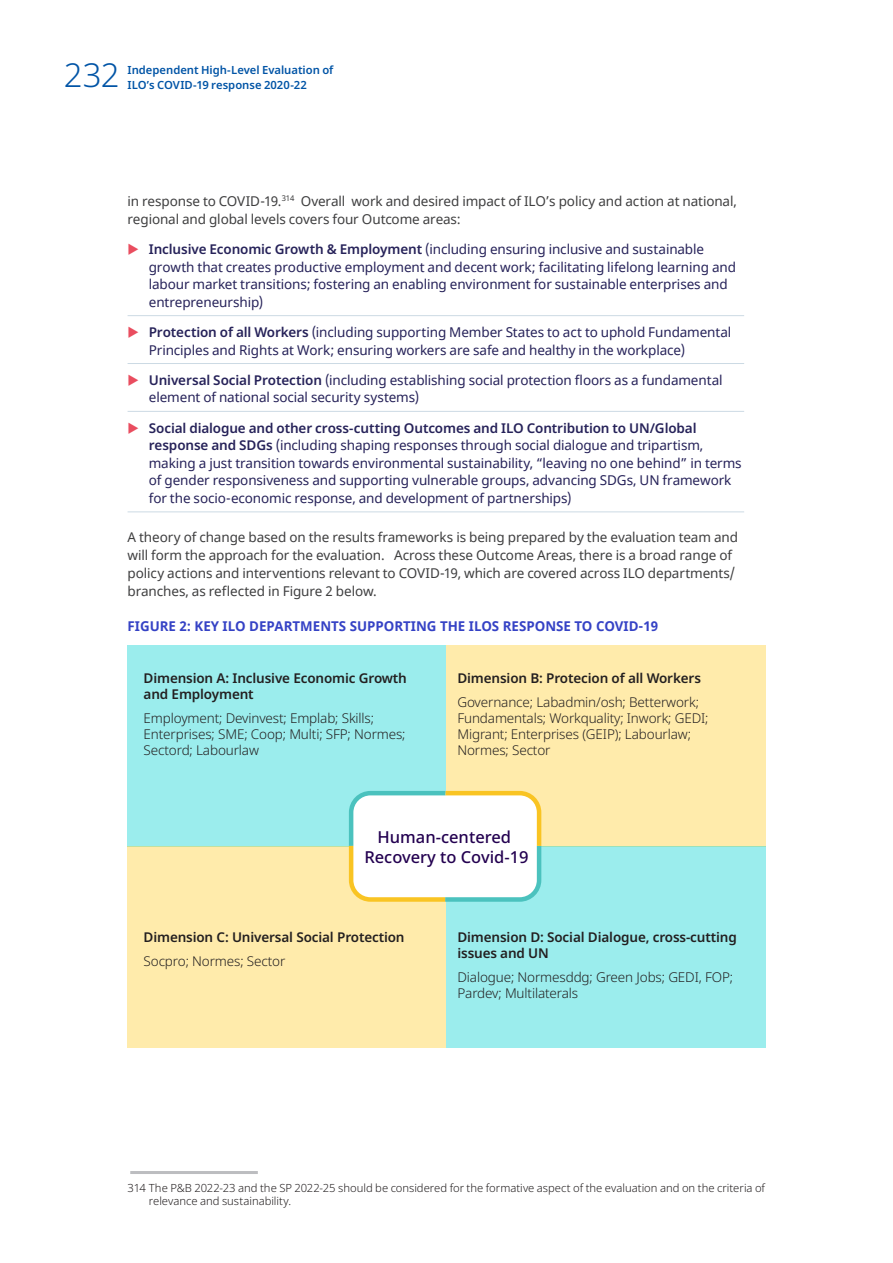
<style>
.page{position:relative;width:893px;height:1263px;background:#fff}
.page>*{position:absolute;margin:0;border:0;box-sizing:border-box;transform-origin:0 0}
.t1{font:300 33px "Noto Sans";color:#0154a6}
.t2{font:500 16.5px/19.8px "Noto Sans";color:#230050;text-align:center}
.t3{font:13.5px/17.5px "Noto Sans";letter-spacing:-.005em;color:#262259}
.Report_A4_-_Body{font:13.5px/18px "Noto Sans";letter-spacing:-.01em;color:#3e3e3f}
.t4{font:300 13.5px/16.2px "Noto Sans";letter-spacing:-.01em;color:#231f20}
.t5{font:600 13.5px/16.2px "Noto Sans";letter-spacing:-.01em;color:#231f20}
.Sub_Outcome_H2{font:700 13.5px "Noto Sans";color:#3542c5}
.Report_A4_-_Notes{font:300 11.25px/13.5px "Noto Sans";color:#231f20}
.t6{font:600 11.25px "Noto Sans";color:#0154a6}
.s1{font-weight:600}
.s2{font-weight:300}
</style>
<div class="page">
<hr style="left:128px;top:315px;width:616px;height:1px;background:#ccdae4">
<hr style="left:128px;top:363px;width:616px;height:1px;background:#ccdae4">
<hr style="left:128px;top:411px;width:616px;height:1px;background:#ccdae4">
<hr style="left:128px;top:511px;width:616px;height:1px;background:#ccdae4">
<div style="left:128px;top:645px;width:318px;height:202px;background:#9beded"></div>
<div style="left:446px;top:645px;width:319px;height:202px;background:#ffebab"></div>
<div style="left:128px;top:847px;width:318px;height:201px;background:#ffebab"></div>
<div style="left:446px;top:847px;width:319px;height:201px;background:#9beded"></div>
<svg style="left:347px;top:790px;width:197px;height:112px;background:#f1f7ec"></svg>
<hr style="left:130px;top:1171px;width:128px;height:3px;background:#bcbdc0">
<h1 class="t1" style="left:64px;top:52px;width:57px">232</h1>
<p class="t6" style="left:128px;top:62px;width:207px">Independent High-Level Evaluation of</p>
<p class="t6" style="left:128px;top:77px;width:181px">ILO’s COVID-19 response 2020-22</p>
<p class="Report_A4_-_Body" style="left:128px;top:192px;width:611px">in response to COVID-19.<sup>314</sup> Overall work and desired impact of ILO’s policy and action at national, regional and global levels covers four Outcome areas:</p>
<p class="t3" style="left:149px;top:241px;width:589px"><span class="s1">Inclusive Economic Growth &amp; Employment</span> (including ensuring inclusive and sustainable growth that creates productive employment and decent work; facilitating lifelong learning and labour market transitions; fostering an enabling environment for sustainable enterprises and entrepreneurship)</p>
<p class="t3" style="left:149px;top:324px;width:584px"><span class="s1">Protection of all Workers</span> (including supporting Member States to act to uphold Fundamental<br>Principles and Rights at Work; ensuring workers are safe and healthy in the workplace)</p>
<p class="t3" style="left:149px;top:372px;width:575px"><span class="s1">Universal Social Protection</span> (including establishing social protection floors as a fundamental element of national social security systems)</p>
<p class="t3" style="left:149px;top:420px;width:594px"><span class="s1">Social dialogue and other cross-cutting Outcomes and ILO Contribution to UN/Global response and SDGs</span> (including shaping responses through social dialogue and tripartism, making a just transition towards environmental sustainability, “leaving no one behind” in terms of gender responsiveness and supporting vulnerable groups, advancing SDGs, UN framework for the socio-economic response, and development of partnerships)</p>
<p class="Report_A4_-_Body" style="left:128px;top:529px;width:612px">A theory of change based on the results frameworks is being prepared by the evaluation team and will form the approach for the evaluation. Across these Outcome Areas, there is a broad range of policy actions and interventions relevant to COVID-19, which are covered across ILO departments/ branches, as reflected in Figure 2 below.</p>
<p class="Sub_Outcome_H2" style="left:128px;top:617px;width:532px">FIGURE 2: KEY ILO DEPARTMENTS SUPPORTING THE ILOS RESPONSE TO COVID-19</p>
<p class="t5" style="left:144px;top:670px;width:265px">Dimension A: Inclusive Economic Growth and Employment</p>
<p class="t4" style="left:144px;top:710px;width:263px">Employment; Devinvest; Emplab; Skills;<br>Enterprises; SME; Coop; Multi; SFP; Normes;<br>Sectord; Labourlaw</p>
<p class="t4" style="left:457px;top:667px;width:245px;line-height:23.7px"><span class="s1">Dimension B: Protecion of all Workers<br></span>Governance; Labadmin/osh; Betterwork;</p>
<p class="t4" style="left:457px;top:710px;width:253px">Fundamentals; Workquality; Inwork; GEDI;<br>Migrant; Enterprises (GEIP); Labourlaw;<br>Normes; Sector</p>
<p class="t2" style="left:364px;top:828px;width:166px">Human-centered<br>Recovery to Covid-19</p>
<p class="t5" style="left:144px;top:926px;width:262px;line-height:23.7px">Dimension C: Universal Social Protection<br><span class="s2">Socpro; Normes; Sector</span></p>
<p class="t5" style="left:457px;top:929px;width:281px">Dimension D: Social Dialogue, cross-cutting issues and UN</p>
<p class="t4" style="left:457px;top:969px;width:277px">Dialogue; Normesddg; Green Jobs; GEDI, FOP;<br>Pardev; Multilaterals</p>
<p class="Report_A4_-_Notes" style="left:149px;top:1181px;width:618px;text-indent:-21px">314 The P&amp;B 2022-23 and the SP 2022-25 should be considered for the formative aspect of the evaluation and on the criteria of relevance and sustainability.</p>
</div>
